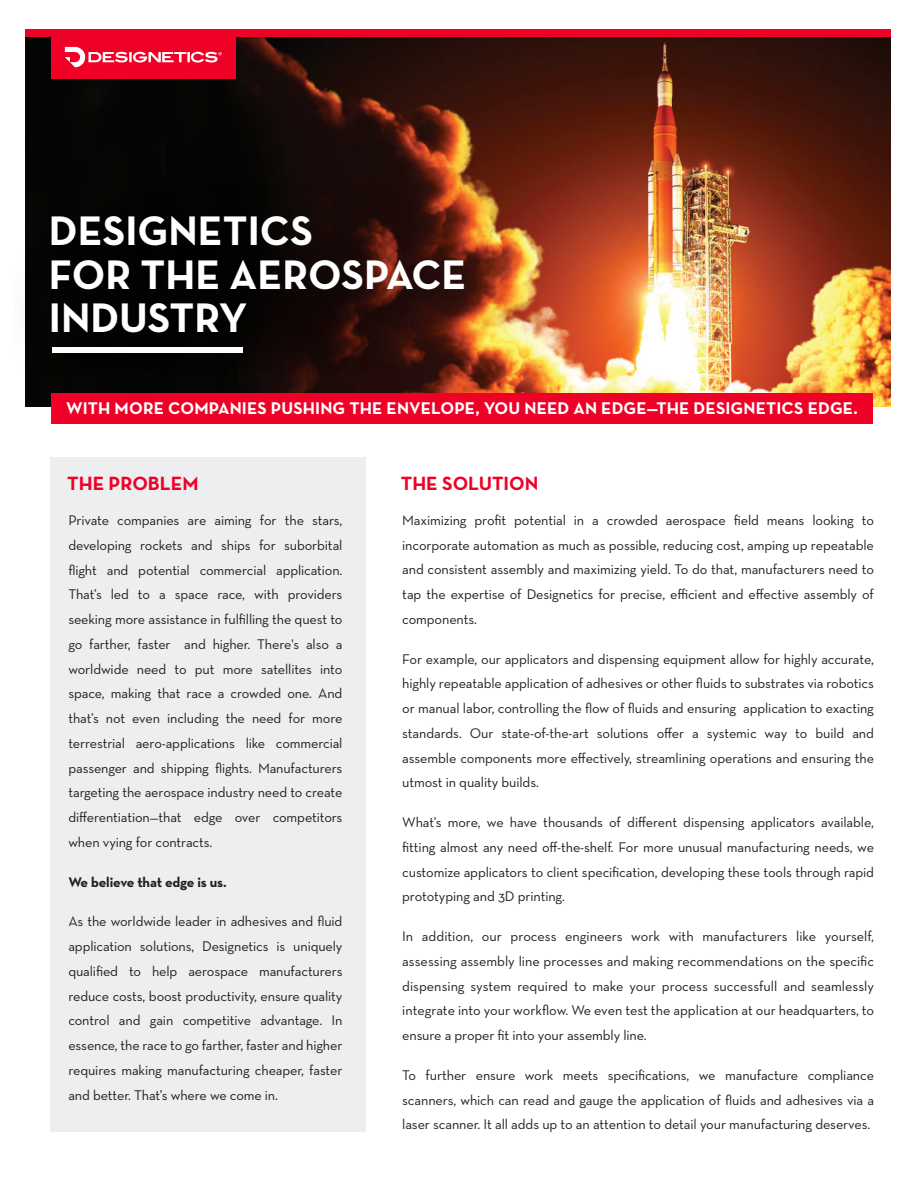
<style>
.page{position:relative;width:918px;height:1188px;background:#fff}
.page>*{position:absolute;margin:0;border:0;box-sizing:border-box;transform-origin:0 0}
.t1{font:700 42px/43.5px "Neutra Text";color:#fff}
.t2{font:700 19.5px "Neutra Text";color:#ef0027}
.t3{font:700 17.25px "Neutra Text";letter-spacing:.01em;color:#fff}
.t4{font:14.25px/24.8px "Neutra Text";letter-spacing:-.01em;color:#231f20;text-align:justify}
.t5{font:700 14.25px "Neutra Text";letter-spacing:-.01em;color:#231f20}
</style>
<div class="page">
<div style="left:50px;top:457px;width:316px;height:674px;background:#edeeef"></div>
<img style="left:25px;top:37px;width:866px;height:370px">
<div style="left:25px;top:29px;width:866px;height:8px;background:#ef0027"></div>
<img style="left:59px;top:172px;width:442px;height:200px">
<div style="left:51px;top:393px;width:821px;height:31px;background:#ef0027"></div>
<img style="left:25px;top:201px;width:394px;height:174px">
<div style="left:52px;top:347px;width:190px;height:6px;background:#fff"></div>
<div style="left:51px;top:31px;width:185px;height:48px;background:#ef0027"></div>
<svg style="left:65px;top:47px;width:157px;height:20px"></svg>
<h1 class="t1" style="left:49px;top:208px;width:419px">DESIGNETICS<br>FOR THE AEROSPACE<br>INDUSTRY</h1>
<p class="t3" style="left:66px;top:397px;width:793px">WITH MORE COMPANIES PUSHING THE ENVELOPE, YOU NEED AN EDGE—THE DESIGNETICS EDGE.</p>
<h2 class="t2" style="left:67px;top:471px;width:133px">THE PROBLEM</h2>
<h2 class="t2" style="left:401px;top:471px;width:139px">THE SOLUTION</h2>
<p class="t4" style="left:68px;top:508px;width:276px">Private companies are aiming for the stars, developing rockets and ships for suborbital flight and potential commercial application.<br>That’s led to a space race, with providers seeking more assistance in fulfilling the quest to go farther, faster and higher. There's also a worldwide need to put more satellites into space, making that race a crowded one. And that’s not even including the need for more terrestrial aero-applications like commercial passenger and shipping flights. Manufacturers targeting the aerospace industry need to create differentiation—that edge over competitors when vying for contracts.</p>
<p class="t5" style="left:68px;top:873px;width:160px">We believe that edge is us.</p>
<p class="t4" style="left:68px;top:909px;width:276px">As the worldwide leader in adhesives and fluid application solutions, Designetics is uniquely qualified to help aerospace manufacturers reduce costs, boost productivity, ensure quality control and gain competitive advantage. In essence, the race to go farther, faster and higher requires making manufacturing cheaper, faster and better. That’s where we come in.</p>
<p class="t4" style="left:402px;top:507px;width:473px">Maximizing profit potential in a crowded aerospace field means looking to incorporate automation as much as possible, reducing cost, amping up repeatable and consistent assembly and maximizing yield. To do that, manufacturers need to tap the expertise of Designetics for precise, efficient and effective assembly of components.</p>
<p class="t4" style="left:402px;top:646px;width:473px">For example, our applicators and dispensing equipment allow for highly accurate, highly repeatable application of adhesives or other fluids to substrates via robotics or manual labor, controlling the flow of fluids and ensuring application to exacting standards. Our state-of-the-art solutions offer a systemic way to build and assemble components more effectively, streamlining operations and ensuring the utmost in quality builds.</p>
<p class="t4" style="left:402px;top:810px;width:473px">What’s more, we have thousands of different dispensing applicators available, fitting almost any need off-the-shelf. For more unusual manufacturing needs, we customize applicators to client specification, developing these tools through rapid prototyping and 3D printing.</p>
<p class="t4" style="left:402px;top:924px;width:473px">In addition, our process engineers work with manufacturers like yourself, assessing assembly line processes and making recommendations on the specific dispensing system required to make your process successfull and seamlessly integrate into your workflow. We even test the application at our headquarters, to ensure a proper fit into your assembly line.</p>
<p class="t4" style="left:402px;top:1062px;width:473px">To further ensure work meets specifications, we manufacture compliance scanners, which can read and gauge the application of fluids and adhesives via a laser scanner. It all adds up to an attention to detail your manufacturing deserves.</p>
</div>
